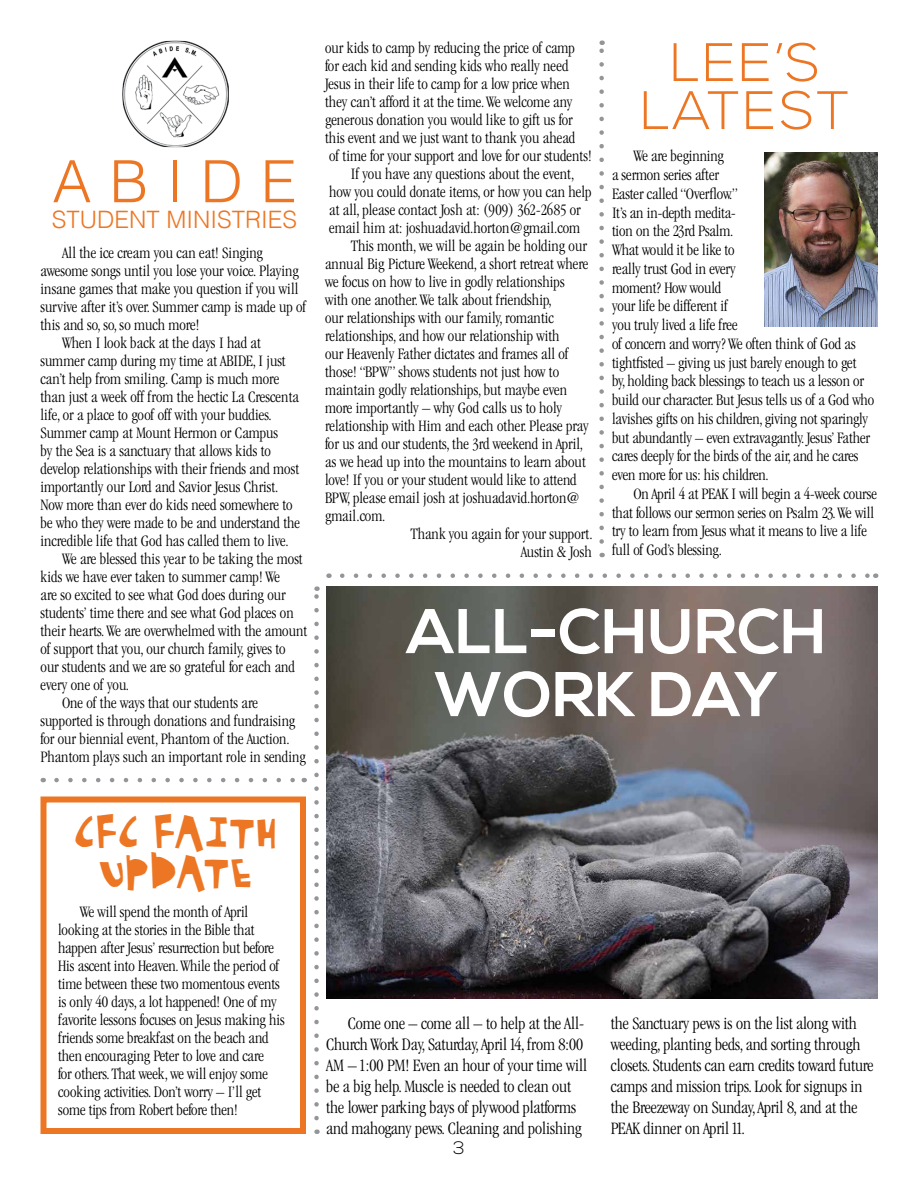
<style>
.page{position:relative;width:918px;height:1188px;background:#fff}
.page>*{position:absolute;margin:0;border:0;box-sizing:border-box;transform-origin:0 0}
.t1{font:700 63px/63px "Nexa";color:#fff;text-align:center}
.t2{font:300 58.2px "Helvetica";letter-spacing:.31em;color:#ec7623}
.t3{font:300 54px/48px "Nexa";letter-spacing:.125em;color:#ec7623;text-align:center}
.t4{font:45px/40.5px "House Cut";letter-spacing:.015em;color:#ec7623;text-align:center}
.t5{font:300 24px "Helvetica";color:#ec7623}
.t6{font:300 condensed 18px/21px "Garamond";color:#000}
.t7{font:300 18px "Nexa";color:#000}
.t8{font:300 condensed 16.5px/18.8px "Garamond";color:#000}
</style>
<div class="page">
<svg style="left:599px;top:40px;width:5px;height:502px"></svg>
<img style="left:764px;top:152px;width:114px;height:175px">
<img style="left:122px;top:41px;width:107px;height:106px">
<div style="left:40px;top:796px;width:266px;height:338px;border:6px solid #ec7623"></div>
<svg style="left:342px;top:573px;width:526px;height:5px"></svg>
<svg style="left:314px;top:586px;width:5px;height:532px"></svg>
<svg style="left:56px;top:778px;width:239px;height:4px"></svg>
<img style="left:326px;top:587px;width:551px;height:412px">
<h2 class="t2" style="left:53px;top:135px;width:245px">ABIDE</h2>
<h3 class="t5" style="left:52px;top:200px;width:247px">STUDENT MINISTRIES</h3>
<p class="t8" style="left:62px;top:243px;width:202px">All the ice cream you can eat! Singing</p>
<p class="t8" style="left:41px;top:261px;width:260px">awesome songs until you lose your voice. Playing</p>
<p class="t8" style="left:41px;top:279px;width:259px">insane games that make you question if you will</p>
<p class="t8" style="left:41px;top:297px;width:267px">survive after it’s over. Summer camp is made up of</p>
<p class="t8" style="left:41px;top:315px;width:161px">this and so, so, so much more!</p>
<p class="t8" style="left:62px;top:333px;width:200px">When I look back at the days I had at</p>
<p class="t8" style="left:41px;top:351px;width:247px">summer camp during my time at ABIDE, I just</p>
<p class="t8" style="left:41px;top:369px;width:240px">can’t help from smiling. Camp is much more</p>
<p class="t8" style="left:41px;top:387px;width:260px">than just a week off from the hectic La Crescenta</p>
<p class="t8" style="left:41px;top:405px;width:233px">life, or a place to goof off with your buddies.</p>
<p class="t8" style="left:41px;top:423px;width:239px">Summer camp at Mount Hermon or Campus</p>
<p class="t8" style="left:41px;top:441px;width:232px">by the Sea is a sanctuary that allows kids to</p>
<p class="t8" style="left:41px;top:459px;width:260px">develop relationships with their friends and most</p>
<p class="t8" style="left:41px;top:477px;width:239px">importantly our Lord and Savior Jesus Christ.</p>
<p class="t8" style="left:41px;top:495px;width:254px">Now more than ever do kids need somewhere to</p>
<p class="t8" style="left:41px;top:513px;width:261px">be who they were made to be and understand the</p>
<p class="t8" style="left:41px;top:531px;width:250px">incredible life that God has called them to live.</p>
<p class="t8" style="left:62px;top:549px;width:242px">We are blessed this year to be taking the most</p>
<p class="t8" style="left:41px;top:567px;width:241px">kids we have ever taken to summer camp! We</p>
<p class="t8" style="left:41px;top:585px;width:247px">are so excited to see what God does during our</p>
<p class="t8" style="left:41px;top:603px;width:255px">students’ time there and see what God places on</p>
<p class="t8" style="left:41px;top:621px;width:268px">their hearts. We are overwhelmed with the amount</p>
<p class="t8" style="left:41px;top:639px;width:247px">of support that you, our church family, gives to</p>
<p class="t8" style="left:41px;top:657px;width:256px">our students and we are so grateful for each and</p>
<p class="t8" style="left:41px;top:675px;width:90px">every one of you.</p>
<p class="t8" style="left:62px;top:693px;width:197px">One of the ways that our students are</p>
<p class="t8" style="left:41px;top:711px;width:256px">supported is through donations and fundraising</p>
<p class="t8" style="left:41px;top:729px;width:251px">for our biennial event, Phantom of the Auction.</p>
<p class="t8" style="left:41px;top:747px;width:267px">Phantom plays such an important role in sending</p>
<p class="t8" style="left:325px;top:39px;width:251px">our kids to camp by reducing the price of camp</p>
<p class="t8" style="left:325px;top:57px;width:245px">for each kid and sending kids who really need</p>
<p class="t8" style="left:325px;top:75px;width:246px">Jesus in their life to camp for a low price when</p>
<p class="t8" style="left:325px;top:93px;width:249px">they can’t afford it at the time. We welcome any</p>
<p class="t8" style="left:325px;top:111px;width:249px">generous donation you would like to gift us for</p>
<p class="t8" style="left:325px;top:129px;width:252px">this event and we just want to thank you ahead</p>
<p class="t8" style="left:329px;top:147px;width:264px">of time for your support and love for our students!</p>
<p class="t8" style="left:351px;top:165px;width:225px">If you have any questions about the event,</p>
<p class="t8" style="left:329px;top:183px;width:264px">how you could donate items, or how you can help</p>
<p class="t8" style="left:329px;top:201px;width:253px">at all, please contact Josh at: (909) 362-2685 or</p>
<p class="t8" style="left:329px;top:219px;width:252px">email him at: joshuadavid.horton@gmail.com</p>
<p class="t8" style="left:351px;top:237px;width:238px">This month, we will be again be holding our</p>
<p class="t8" style="left:325px;top:255px;width:265px">annual Big Picture Weekend, a short retreat where</p>
<p class="t8" style="left:325px;top:273px;width:241px">we focus on how to live in godly relationships</p>
<p class="t8" style="left:325px;top:291px;width:228px">with one another. We talk about friendship,</p>
<p class="t8" style="left:325px;top:309px;width:230px">our relationships with our family, romantic</p>
<p class="t8" style="left:325px;top:327px;width:236px">relationships, and how our relationship with</p>
<p class="t8" style="left:325px;top:345px;width:245px">our Heavenly Father dictates and frames all of</p>
<p class="t8" style="left:325px;top:363px;width:236px">those! “BPW” shows students not just how to</p>
<p class="t8" style="left:325px;top:381px;width:244px">maintain godly relationships, but maybe even</p>
<p class="t8" style="left:325px;top:399px;width:238px">more importantly – why God calls us to holy</p>
<p class="t8" style="left:325px;top:417px;width:265px">relationship with Him and each other. Please pray</p>
<p class="t8" style="left:325px;top:435px;width:259px">for us and our students, the 3rd weekend in April,</p>
<p class="t8" style="left:325px;top:453px;width:262px">as we head up into the mountains to learn about</p>
<p class="t8" style="left:325px;top:471px;width:253px">love! If you or your student would like to attend</p>
<p class="t8" style="left:325px;top:489px;width:256px">BPW, please email josh at joshuadavid.horton@</p>
<p class="t8" style="left:325px;top:507px;width:62px">gmail.com.</p>
<p class="t8" style="left:411px;top:525px;width:183px">Thank you again for your support.</p>
<p class="t8" style="left:521px;top:543px;width:72px">Austin &amp; Josh</p>
<h3 class="t3" style="left:640px;top:41px;width:211px">LEE’S<br>LATEST</h3>
<p class="t8" style="left:612px;top:147px;width:264px;text-indent:22px">We are beginning<br>a sermon series after<br>Easter called “Overflow.”<br>It’s an in-depth medita-<br>tion on the 23rd Psalm.<br>What would it be like to<br>really trust God in every<br>moment? How would<br>your life be different if<br>you truly lived a life free<br>of concern and worry? We often think of God as tightfisted – giving us just barely enough to get<br>by, holding back blessings to teach us a lesson or build our character. But Jesus tells us of a God who lavishes gifts on his children, giving not sparingly but abundantly – even extravagantly. Jesus’ Father cares deeply for the birds of the air, and he cares even more for us: his children.</p>
<p class="t8" style="left:612px;top:484px;width:266px;text-indent:22px">On April 4 at PEAK I will begin a 4-week course that follows our sermon series on Psalm 23. We will try to learn from Jesus what it means to live a life full of God’s blessing.</p>
<h1 class="t1" style="left:407px;top:602px;width:421px">ALL-CHURCH<br>WORK DAY</h1>
<h3 class="t4" style="left:74px;top:815px;width:204px">CFC FAITH<br>UPDATE</h3>
<p class="t8" style="left:58px;top:903px;width:228px;line-height:18px;text-indent:22px">We will spend the month of April looking at the stories in the Bible that happen after Jesus’ resurrection but before His ascent into Heaven. While the period of time between these two momentous events is only 40 days, a lot happened! One of my favorite lessons focuses on Jesus making his friends some breakfast on the beach and then encouraging Peter to love and care<br>for others. That week, we will enjoy some cooking activities. Don’t worry – I’ll get some tips from Robert before then!</p>
<p class="t6" style="left:326px;top:1013px;width:262px;text-indent:22px">Come one – come all – to help at the All-Church Work Day, Saturday, April 14, from 8:00<br>AM – 1:00 PM! Even an hour of your time will be a big help. Muscle is needed to clean out the lower parking bays of plywood platforms and mahogany pews. Cleaning and polishing</p>
<p class="t6" style="left:611px;top:1013px;width:264px">the Sanctuary pews is on the list along with weeding, planting beds, and sorting through closets. Students can earn credits toward future camps and mission trips. Look for signups in the Breezeway on Sunday, April 8, and at the PEAK dinner on April 11.</p>
<p class="t7" style="left:453px;top:1137px;width:13px">3</p>
</div>
